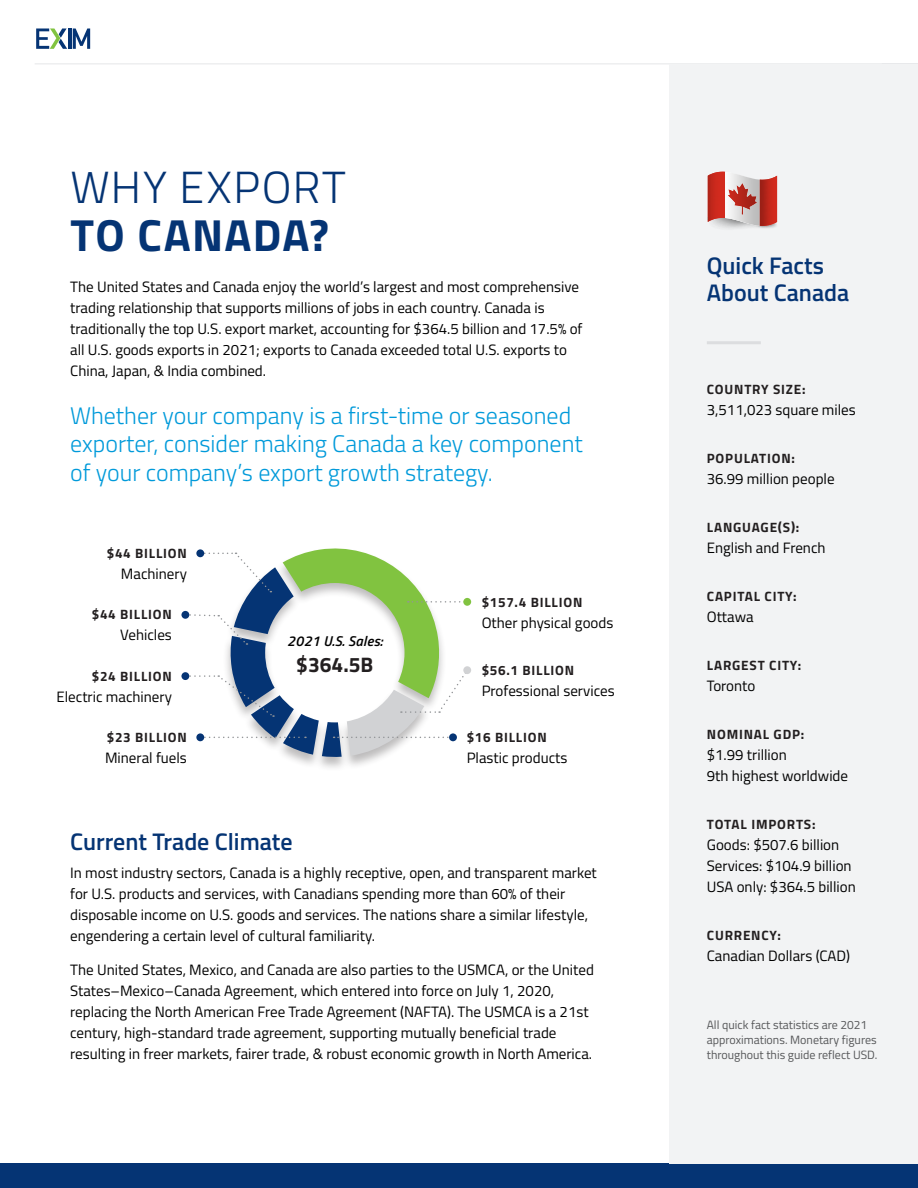
<style>
.page{position:relative;width:918px;height:1188px;background:#fff}
.page>*{position:absolute;margin:0;border:0;box-sizing:border-box;transform-origin:0 0}
.t1{font:300 45px "Titillium Web";letter-spacing:.035em;color:#053474}
.t2{font:700 45px "Titillium Web";letter-spacing:.03em;color:#053474}
.t3{font:300 24px/28.5px "Titillium Web";color:#009ada}
.t4{font:600 24px/27px "Titillium Web";color:#053474}
.t5{font:700 21px "Titillium Web";color:#231f20}
.t6{font:15px/21px "Titillium Web";color:#000}
.t7{font:italic 600 14.25px "Titillium Web";letter-spacing:.02em;color:#000}
.t8{font:700 13.5px "Titillium Web";letter-spacing:.06em;color:#231f20}
.t9{font:12px/15px "Titillium Web";color:#57585a}
</style>
<div class="page">
<hr style="left:35px;top:63px;width:883px;height:2px;background:#e6e7e9">
<hr style="left:68px;top:28px;width:3px;height:21px;background:#053474">
<svg style="left:73px;top:28px;width:17px;height:21px"></svg>
<svg style="left:36px;top:28px;width:31px;height:21px"></svg>
<div style="left:0;top:1163px;width:918px;height:25px;background:#053474"></div>
<div style="left:670px;top:64px;width:248px;height:1099px;background:#f2f3f4"></div>
<svg style="left:707px;top:171px;width:71px;height:58px"></svg>
<img style="left:708px;top:172px;width:17px;height:50px">
<img style="left:725px;top:172px;width:35px;height:54px">
<img style="left:760px;top:176px;width:17px;height:50px">
<img style="left:728px;top:183px;width:29px;height:32px">
<hr style="left:707px;top:341px;width:54px;height:3px;background:#dcdddf">
<div style="left:222px;top:547px;width:225px;height:225px;background:#231f20;opacity:.3"></div>
<svg style="left:185px;top:547px;width:283px;height:210px"></svg>
<div style="left:181px;top:611px;width:8px;height:8px;background:#053474;border-radius:50%"></div>
<div style="left:196px;top:549px;width:8px;height:8px;background:#053474;border-radius:50%"></div>
<div style="left:181px;top:672px;width:8px;height:8px;background:#053474;border-radius:50%"></div>
<div style="left:196px;top:733px;width:8px;height:8px;background:#053474;border-radius:50%"></div>
<div style="left:449px;top:733px;width:8px;height:8px;background:#053474;border-radius:50%"></div>
<div style="left:463px;top:666px;width:8px;height:8px;background:#d1d2d4;border-radius:50%"></div>
<div style="left:463px;top:598px;width:8px;height:8px;background:#81c340;border-radius:50%"></div>
<h1 class="t1" style="left:70px;top:155px;width:277px">WHY EXPORT</h1>
<h1 class="t2" style="left:70px;top:201px;width:260px">TO CANADA?</h1>
<p class="t6" style="left:70px;top:276px;width:514px">The United States and Canada enjoy the world’s largest and most comprehensive trading relationship that supports millions of jobs in each country. Canada is traditionally the top U.S. export market, accounting for $364.5 billion and 17.5% of all U.S. goods exports in 2021; exports to Canada exceeded total U.S. exports to China, Japan, &amp; India combined.</p>
<h2 class="t3" style="left:70px;top:400px;width:514px">Whether your company is a first-time or seasoned exporter, consider making Canada a key component of your company’s export growth strategy.</h2>
<p class="t8" style="left:107px;top:543px;width:82px">$44 BILLION</p>
<p class="t6" style="left:121px;top:562px;width:68px">Machinery</p>
<p class="t8" style="left:92px;top:604px;width:82px">$44 BILLION</p>
<p class="t6" style="left:120px;top:624px;width:53px">Vehicles</p>
<p class="t8" style="left:92px;top:666px;width:82px">$24 BILLION</p>
<p class="t6" style="left:57px;top:685px;width:117px">Electric machinery</p>
<p class="t8" style="left:107px;top:727px;width:82px">$23 BILLION</p>
<p class="t6" style="left:105px;top:746px;width:83px">Mineral fuels</p>
<p class="t7" style="left:287px;top:630px;width:97px">2021 U.S. Sales:</p>
<h3 class="t5" style="left:296px;top:649px;width:78px">$364.5B</h3>
<p class="t8" style="left:482px;top:592px;width:102px">$157.4 BILLION</p>
<p class="t6" style="left:482px;top:612px;width:133px">Other physical goods</p>
<p class="t8" style="left:482px;top:660px;width:94px">$56.1 BILLION</p>
<p class="t6" style="left:482px;top:679px;width:134px">Professional services</p>
<p class="t8" style="left:467px;top:727px;width:82px">$16 BILLION</p>
<p class="t6" style="left:467px;top:746px;width:102px">Plastic products</p>
<h2 class="t4" style="left:70px;top:827px;width:224px">Current Trade Climate</h2>
<p class="t6" style="left:70px;top:861px;width:528px">In most industry sectors, Canada is a highly receptive, open, and transparent market for U.S. products and services, with Canadians spending more than 60% of their disposable income on U.S. goods and services. The nations share a similar lifestyle, engendering a certain level of cultural familiarity.</p>
<p class="t6" style="left:70px;top:959px;width:525px">The United States, Mexico, and Canada are also parties to the USMCA, or the United States–Mexico–Canada Agreement, which entered into force on July 1, 2020, replacing the North American Free Trade Agreement (NAFTA). The USMCA is a 21st century, high-standard trade agreement, supporting mutually beneficial trade resulting in freer markets, fairer trade, &amp; robust economic growth in North America.</p>
<h2 class="t4" style="left:707px;top:251px;width:144px">Quick Facts<br>About Canada</h2>
<p class="t8" style="left:707px;top:379px;width:100px">COUNTRY SIZE:</p>
<p class="t6" style="left:707px;top:398px;width:150px">3,511,023 square miles</p>
<p class="t8" style="left:707px;top:448px;width:90px">POPULATION:</p>
<p class="t6" style="left:707px;top:467px;width:129px">36.99 million people</p>
<p class="t8" style="left:707px;top:517px;width:94px">LANGUAGE(S):</p>
<p class="t6" style="left:707px;top:536px;width:120px">English and French</p>
<p class="t8" style="left:707px;top:586px;width:91px">CAPITAL CITY:</p>
<p class="t6" style="left:707px;top:605px;width:48px">Ottawa</p>
<p class="t8" style="left:707px;top:655px;width:96px">LARGEST CITY:</p>
<p class="t6" style="left:707px;top:674px;width:50px">Toronto</p>
<p class="t8" style="left:707px;top:724px;width:99px">NOMINAL GDP:</p>
<p class="t6" style="left:707px;top:743px;width:143px">$1.99 trillion<br>9th highest worldwide</p>
<p class="t8" style="left:707px;top:814px;width:110px">TOTAL IMPORTS:</p>
<p class="t6" style="left:707px;top:833px;width:151px">Goods: $507.6 billion<br>Services: $104.9 billion<br>USA only: $364.5 billion</p>
<p class="t8" style="left:707px;top:925px;width:75px">CURRENCY:</p>
<p class="t6" style="left:707px;top:944px;width:145px">Canadian Dollars (CAD)</p>
<p class="t9" style="left:707px;top:1017px;width:172px">All quick fact statistics are 2021 approximations. Monetary figures throughout this guide reflect USD.</p>
</div>
